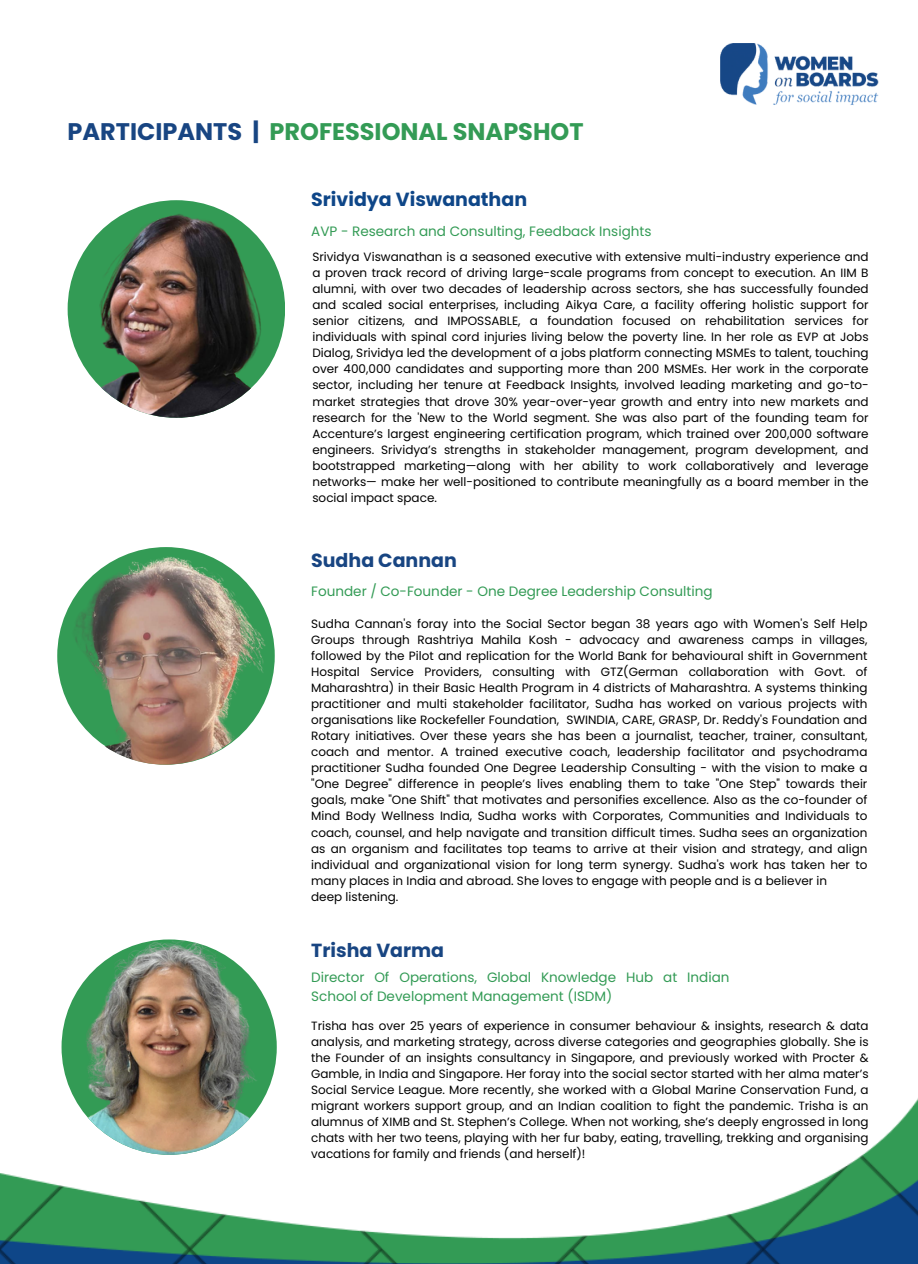
<style>
.page{position:relative;width:918px;height:1264px;background:#fff}
.page>*{position:absolute;margin:0;border:0;box-sizing:border-box;transform-origin:0 0}
.t1{font:700 24px "Poppins";color:#339b55}
.t2{font:700 19.05px "Poppins";color:#0e4688}
.t3{font:700 19.05px "Poppins";color:#184582}
.t4{font:700 18.9px "Poppins";color:#184582}
.t5{font:13.65px "Poppins";color:#339b55}
.t6{font:13.5px/18.3px "Poppins";color:#339b55}
.t7{font:12px/16px "Poppins";color:#000;text-align:justify}
.s1{color:#184582}
</style>
<div class="page">
<img style="left:721px;top:43px;width:158px;height:62px">
<img style="left:0;top:1004px;width:918px;height:259px">
<img style="left:68px;top:200px;width:217px;height:218px;border-radius:50%">
<img style="left:57px;top:549px;width:215px;height:215px;border-radius:50%">
<img style="left:62px;top:939px;width:215px;height:215px;border-radius:50%">
<p class="t1" style="left:68px;top:114px;width:518px"><span class="s1">PARTICIPANTS |</span> PROFESSIONAL SNAPSHOT</p>
<h2 class="t2" style="left:311px;top:186px;width:217px">Srividya Viswanathan</h2>
<h3 class="t5" style="left:311px;top:221px;width:342px">AVP - Research and Consulting, Feedback Insights</h3>
<p class="t7" style="left:312px;top:249px;width:558px">Srividya Viswanathan is a seasoned executive with extensive multi-industry experience and a proven track record of driving large-scale programs from concept to execution. An IIM B alumni, with over two decades of leadership across sectors, she has successfully founded and scaled social enterprises, including Aikya Care, a facility offering holistic support for senior citizens, and IMPOSSABLE, a foundation focused on rehabilitation services for individuals with spinal cord injuries living below the poverty line. In her role as EVP at Jobs Dialog, Srividya led the development of a jobs platform connecting MSMEs to talent, touching over 400,000 candidates and supporting more than 200 MSMEs. Her work in the corporate sector, including her tenure at Feedback Insights, involved leading marketing and go-to&shy;market strategies that drove 30% year-over-year growth and entry into new markets and research for the 'New to the World segment. She was also part of the founding team for Accenture’s largest engineering certification program, which trained over 200,000 software engineers. Srividya’s strengths in stakeholder management, program development, and bootstrapped marketing—along with her ability to work collaboratively and leverage networks— make her well-positioned to contribute meaningfully as a board member in the social impact space.</p>
<h2 class="t3" style="left:311px;top:546px;width:147px">Sudha Cannan</h2>
<h3 class="t5" style="left:311px;top:581px;width:403px">Founder / Co-Founder - One Degree Leadership Consulting</h3>
<p class="t7" style="left:311px;top:616px;width:558px">Sudha Cannan's foray into the Social Sector began 38 years ago with Women's Self Help Groups through Rashtriya Mahila Kosh - advocacy and awareness camps in villages, followed by the Pilot and replication for the World Bank for behavioural shift in Government Hospital Service Providers, consulting with GTZ(German collaboration with Govt. of Maharashtra) in their Basic Health Program in 4 districts of Maharashtra. A systems thinking practitioner and multi stakeholder facilitator, Sudha has worked on various projects with organisations like Rockefeller Foundation, SWINDIA, CARE, GRASP, Dr. Reddy's Foundation and Rotary initiatives. Over these years she has been a journalist, teacher, trainer, consultant, coach and mentor. A trained executive coach, leadership facilitator and psychodrama practitioner Sudha founded One Degree Leadership Consulting - with the vision to make a "One Degree" difference in people’s lives enabling them to take "One Step" towards their goals, make "One Shift" that motivates and personifies excellence. Also as the co-founder of Mind Body Wellness India, Sudha works with Corporates, Communities and Individuals to coach, counsel, and help navigate and transition difficult times. Sudha sees an organization as an organism and facilitates top teams to arrive at their vision and strategy, and align individual and organizational vision for long term synergy. Sudha's work has taken her to many places in India and abroad. She loves to engage with people and is a believer in</p>
<p class="t7" style="left:311px;top:888px;width:89px">deep listening.</p>
<h2 class="t4" style="left:311px;top:936px;width:134px">Trisha Varma</h2>
<h3 class="t6" style="left:311px;top:968px;width:420px">Director Of Operations, Global Knowledge Hub at Indian<br>School of Development Management (ISDM)</h3>
<p class="t7" style="left:311px;top:1017px;width:559px">Trisha has over 25 years of experience in consumer behaviour &amp; insights, research &amp; data analysis, and marketing strategy, across diverse categories and geographies globally. She is the Founder of an insights consultancy in Singapore, and previously worked with Procter &amp; Gamble, in India and Singapore. Her foray into the social sector started with her alma mater’s Social Service League. More recently, she worked with a Global Marine Conservation Fund, a migrant workers support group, and an Indian coalition to fight the pandemic. Trisha is an alumnus of XIMB and St. Stephen’s College. When not working, she’s deeply engrossed in long chats with her two teens, playing with her fur baby, eating, travelling, trekking and organising vacations for family and friends (and herself)!</p>
</div>
